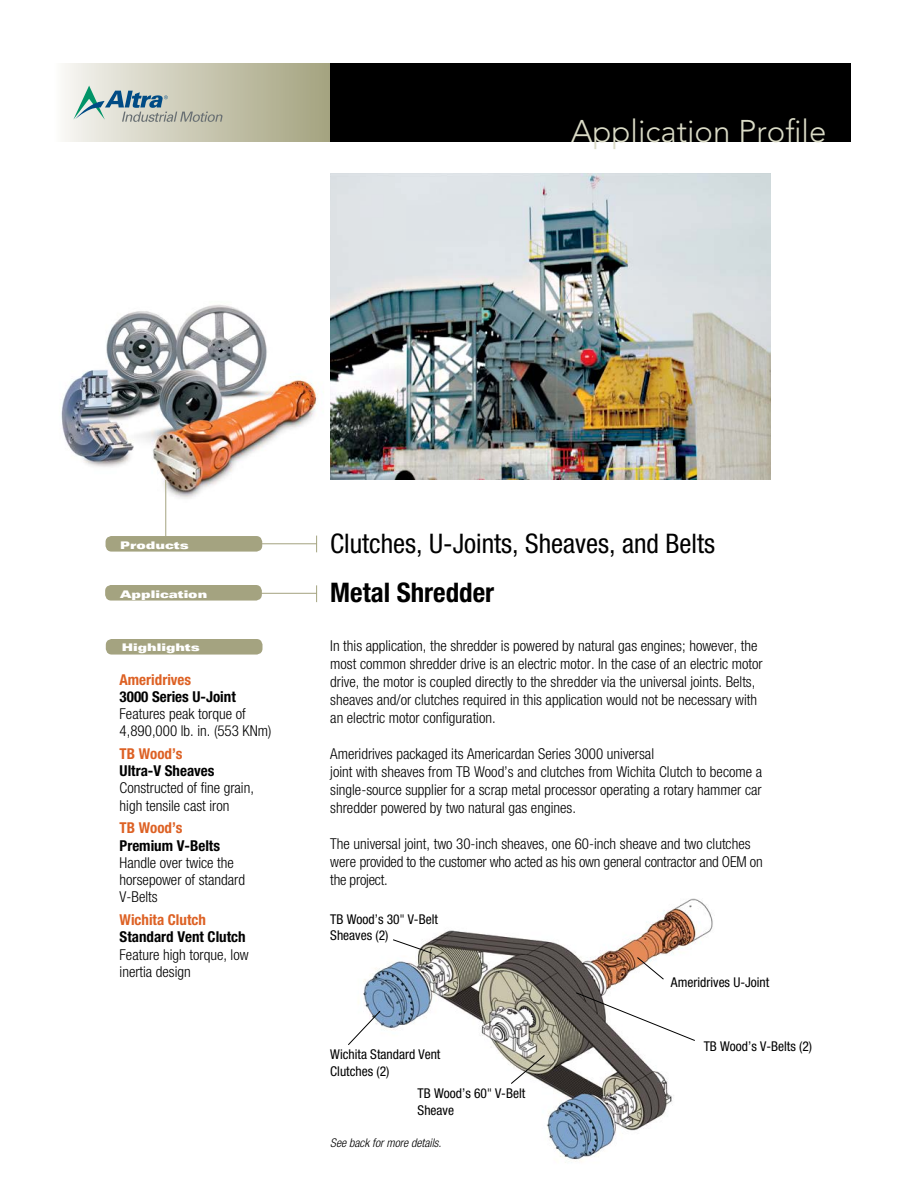
<style>
.page{position:relative;width:918px;height:1188px;background:#fff}
.page>*{position:absolute;margin:0;border:0;box-sizing:border-box;transform-origin:0 0}
.t1{font:300 31.2px "Avenir LT Std";color:#dadbc6}
.t2{font:condensed 27px "Helvetica Neue LT Std";color:#000}
.t3{font:700 condensed 27px "Helvetica Neue LT Std";color:#000}
.t4{font:300 condensed 15px/17.2px "Helvetica Neue LT Std";color:#000}
.t5{font:condensed 13.5px/16.2px "Helvetica Neue LT Std";color:#000}
.t6{font:italic 300 condensed 12px "Helvetica Neue LT Std";color:#000}
.t7{font:10.5px "Univers LT Std X Black Ex";color:#fff}
.s1{font-weight:700;color:#dd6124}
.s2{font-weight:700}
.s3{font-weight:300}
</style>
<div class="page">
<img style="left:358px;top:898px;width:355px;height:265px">
<div style="left:105px;top:585px;width:157px;height:16px;background:#a4a380;border-radius:6px"></div>
<div style="left:106px;top:536px;width:156px;height:16px;background:#a4a380;border-radius:6px"></div>
<div style="left:54px;top:63px;width:276px;height:79px;background:linear-gradient(to right,#f8f7f3,#a3a17d)"></div>
<div style="left:330px;top:63px;width:520px;height:79px;background:#000"></div>
<svg style="left:73px;top:86px;width:150px;height:36px;background:#b2bfb8"></svg>
<hr style="left:239px;top:543px;width:78px;height:1px;background:#a4a380">
<svg style="left:316px;top:536px;width:1px;height:16px"></svg>
<svg style="left:316px;top:585px;width:1px;height:17px"></svg>
<hr style="left:239px;top:593px;width:78px;height:1px;background:#a4a380">
<img style="left:331px;top:174px;width:440px;height:306px">
<img style="left:61px;top:304px;width:257px;height:215px">
<div style="left:106px;top:639px;width:157px;height:16px;background:#a4a380;border-radius:6px"></div>
<hr style="left:165px;top:480px;width:1px;height:56px;background:#a4a380">
<svg style="left:636px;top:956px;width:29px;height:24px"></svg>
<svg style="left:392px;top:939px;width:41px;height:15px"></svg>
<svg style="left:348px;top:1010px;width:33px;height:36px"></svg>
<svg style="left:510px;top:1054px;width:36px;height:31px"></svg>
<svg style="left:575px;top:992px;width:121px;height:49px"></svg>
<p class="t1" style="left:571px;top:113px;width:257px">Application Profile</p>
<p class="t7" style="left:120px;top:539px;width:70px">Products</p>
<p class="t7" style="left:120px;top:588px;width:89px">Application</p>
<p class="t7" style="left:122px;top:641px;width:80px">Highlights</p>
<p class="t4" style="left:120px;top:671px;width:153px"><span class="s1">Ameridrives<br></span><span class="s2">3000 Series U-Joint<br></span>Features peak torque of<br>4,890,000 lb. in. (553 KNm)</p>
<p class="t4" style="left:120px;top:745px;width:136px"><span class="s1">TB Wood’s<br></span><span class="s2">Ultra-V Sheaves<br></span>Constructed of fine grain, high tensile cast iron</p>
<p class="t4" style="left:120px;top:819px;width:127px"><span class="s1">TB Wood’s<br></span><span class="s2">Premium V-Belts<br></span>Handle over twice the horsepower of standard<br>V-Belts</p>
<p class="t4" style="left:120px;top:911px;width:131px"><span class="s1">Wichita Clutch<br></span><span class="s2">Standard Vent Clutch<br></span>Feature high torque, low inertia design</p>
<p class="t2" style="left:330px;top:528px;width:386px">Clutches, U-Joints, Sheaves, and Belts</p>
<p class="t3" style="left:330px;top:576px;width:165px">Metal Shredder</p>
<p class="t4" style="left:330px;top:637px;width:434px;line-height:18px">In this application, the shredder is powered by natural gas engines; however, the most common shredder drive is an electric motor. In the case of an electric motor drive, the motor is coupled directly to the shredder via the universal joints. Belts, sheaves and/or clutches required in this application would not be necessary with an electric motor configuration.</p>
<p class="t4" style="left:330px;top:745px;width:325px">Ameridrives packaged its Americardan Series 3000 universal</p>
<p class="t4" style="left:330px;top:763px;width:433px;line-height:18px;text-align:justify">joint with sheaves from TB Wood’s and clutches from Wichita Clutch to become a single-source supplier for a scrap metal processor operating a rotary hammer car shredder powered by two natural gas engines.</p>
<p class="t4" style="left:330px;top:835px;width:434px;line-height:18px">The universal joint, two 30-inch sheaves, one 60-inch sheave and two clutches were provided to the customer who acted as his own general contractor and OEM on the project.</p>
<p class="t5" style="left:330px;top:911px;width:109px">TB Wood’s 30<span class="s3">"</span> V-Belt<br>Sheaves (2)</p>
<p class="t5" style="left:330px;top:1046px;width:112px">Wichita Standard Vent<br>Clutches (2)</p>
<p class="t5" style="left:418px;top:1085px;width:109px">TB Wood’s 60<span class="s3">"</span> V-Belt<br>Sheave</p>
<p class="t6" style="left:330px;top:1136px;width:113px">See back for more details.</p>
<p class="t5" style="left:671px;top:974px;width:100px">Ameridrives U-Joint</p>
<p class="t5" style="left:704px;top:1038px;width:110px">TB Wood’s V-Belts (2)</p>
</div>
